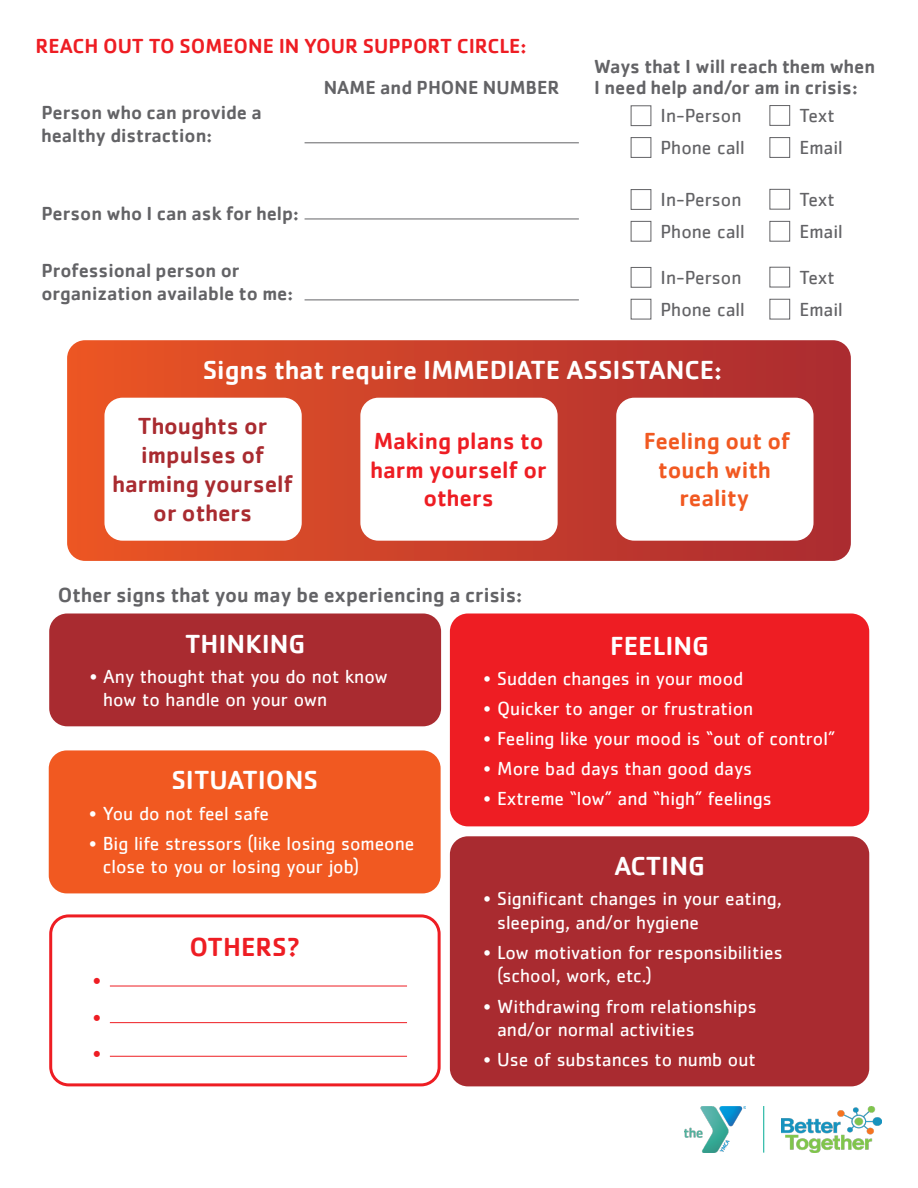
<style>
.page{position:relative;width:918px;height:1188px;background:#fff}
.page>*{position:absolute;margin:0;border:0;box-sizing:border-box;transform-origin:0 0}
.t1{font:500 27px "Cachet";color:#fff}
.t2{font:500 27px "Cachet";color:#ee1d23}
.t3{font:500 24px/28.8px "Cachet";color:#a92b30;text-align:center}
.t4{font:500 24px/28.8px "Cachet";color:#ee1d23;text-align:center}
.t5{font:500 24px/28.8px "Cachet";color:#f15921;text-align:center}
.t6{font:500 21px "Cachet";color:#636366}
.t7{font:500 21px "Cachet";color:#ee1d23}
.t8{font:19.5px/23.4px "Cachet";color:#fff}
.t9{font:500 19.5px/23.4px "Cachet";color:#636366}
.t10{font:19.5px "Cachet";color:#636366}
.t11{font:500 19.5px "Cachet";color:#ee1d23}
</style>
<div class="page">
<hr style="left:305px;top:142px;width:274px;height:1px;background:#636366">
<hr style="left:305px;top:219px;width:274px;height:1px;background:#636366">
<hr style="left:305px;top:300px;width:274px;height:1px;background:#636366">
<div style="left:631px;top:105px;width:20px;height:21px;border:1px solid #636366"></div>
<div style="left:631px;top:137px;width:20px;height:21px;border:1px solid #636366"></div>
<div style="left:770px;top:137px;width:20px;height:21px;border:1px solid #636366"></div>
<div style="left:770px;top:105px;width:20px;height:21px;border:1px solid #636366"></div>
<div style="left:631px;top:189px;width:20px;height:21px;border:1px solid #636366"></div>
<div style="left:631px;top:221px;width:20px;height:21px;border:1px solid #636366"></div>
<div style="left:770px;top:221px;width:20px;height:21px;border:1px solid #636366"></div>
<div style="left:770px;top:189px;width:20px;height:21px;border:1px solid #636366"></div>
<div style="left:631px;top:267px;width:20px;height:21px;border:1px solid #636366"></div>
<div style="left:631px;top:299px;width:20px;height:20px;border:1px solid #636366"></div>
<div style="left:770px;top:299px;width:20px;height:20px;border:1px solid #636366"></div>
<div style="left:770px;top:267px;width:20px;height:20px;border:1px solid #636366"></div>
<div style="left:49px;top:614px;width:392px;height:112px;background:#a92b30;border-radius:18px"></div>
<div style="left:450px;top:614px;width:419px;height:212px;background:#ee1d23;border-radius:18px"></div>
<div style="left:49px;top:750px;width:392px;height:143px;background:#f15921;border-radius:18px"></div>
<div style="left:450px;top:836px;width:419px;height:250px;background:#a92b30;border-radius:18px"></div>
<div style="left:49px;top:914px;width:392px;height:172px;border:3px solid #ee1d23;border-radius:18px"></div>
<hr style="left:110px;top:986px;width:297px;height:1px;background:#ee1d23">
<hr style="left:110px;top:1022px;width:297px;height:1px;background:#ee1d23">
<hr style="left:110px;top:1056px;width:297px;height:1px;background:#ee1d23">
<img style="left:782px;top:1106px;width:100px;height:46px">
<img style="left:685px;top:1106px;width:61px;height:47px">
<hr style="left:763px;top:1106px;width:1px;height:47px;background:#00ab95">
<svg style="left:67px;top:340px;width:784px;height:221px;background:#ca412c"></svg>
<div style="left:104px;top:398px;width:198px;height:143px;background:#fff;border-radius:18px"></div>
<div style="left:360px;top:398px;width:198px;height:143px;background:#fff;border-radius:18px"></div>
<div style="left:616px;top:398px;width:198px;height:143px;background:#fff;border-radius:18px"></div>
<p class="t7" style="left:36px;top:34px;width:492px">REACH OUT TO SOMEONE IN YOUR SUPPORT CIRCLE:</p>
<p class="t9" style="left:324px;top:75px;width:237px">NAME and PHONE NUMBER</p>
<p class="t9" style="left:41px;top:100px;width:222px">Person who can provide a healthy distraction:</p>
<p class="t9" style="left:41px;top:201px;width:259px">Person who I can ask for help:</p>
<p class="t9" style="left:41px;top:258px;width:253px">Professional person or organization available to me:</p>
<p class="t9" style="left:594px;top:55px;width:282px;line-height:21px">Ways that I will reach them when<br>I need help and/or am in crisis:</p>
<p class="t10" style="left:799px;top:104px;width:37px">Text</p>
<p class="t10" style="left:661px;top:105px;width:82px">In-Person</p>
<p class="t10" style="left:661px;top:136px;width:86px">Phone call</p>
<p class="t10" style="left:799px;top:136px;width:45px">Email</p>
<p class="t10" style="left:799px;top:188px;width:37px">Text</p>
<p class="t10" style="left:661px;top:188px;width:82px">In-Person</p>
<p class="t10" style="left:661px;top:220px;width:86px">Phone call</p>
<p class="t10" style="left:799px;top:220px;width:45px">Email</p>
<p class="t10" style="left:799px;top:266px;width:37px">Text</p>
<p class="t10" style="left:661px;top:266px;width:82px">In-Person</p>
<p class="t10" style="left:661px;top:298px;width:86px">Phone call</p>
<p class="t10" style="left:799px;top:298px;width:45px">Email</p>
<p class="t1" style="left:203px;top:354px;width:521px">Signs that require IMMEDIATE ASSISTANCE:</p>
<p class="t3" style="left:113px;top:411px;width:182px">Thoughts or impulses of harming yourself or others</p>
<p class="t4" style="left:371px;top:426px;width:177px">Making plans to harm yourself or others</p>
<p class="t5" style="left:644px;top:426px;width:148px">Feeling out of touch with</p>
<p class="t5" style="left:679px;top:483px;width:72px">reality</p>
<p class="t6" style="left:58px;top:582px;width:466px">Other signs that you may be experiencing a crisis:</p>
<p class="t1" style="left:185px;top:627px;width:121px">THINKING</p>
<p class="t8" style="left:103px;top:664px;width:286px;text-indent:-14px">• Any thought that you do not know how to handle on your own</p>
<p class="t1" style="left:610px;top:629px;width:100px">FEELING</p>
<p class="t8" style="left:484px;top:666px;width:261px">• Sudden changes in your mood</p>
<p class="t8" style="left:484px;top:696px;width:271px">• Quicker to anger or frustration</p>
<p class="t8" style="left:484px;top:727px;width:353px">• Feeling like your mood is “out of control”</p>
<p class="t8" style="left:484px;top:757px;width:270px">• More bad days than good days</p>
<p class="t8" style="left:484px;top:787px;width:290px">• Extreme “low” and “high” feelings</p>
<p class="t1" style="left:171px;top:764px;width:148px">SITUATIONS</p>
<p class="t8" style="left:89px;top:801px;width:181px">• You do not feel safe</p>
<p class="t8" style="left:103px;top:831px;width:313px;text-indent:-14px">• Big life stressors (like losing someone close to you or losing your job)</p>
<p class="t1" style="left:614px;top:850px;width:92px">ACTING</p>
<p class="t8" style="left:497px;top:887px;width:286px;text-indent:-14px">• Significant changes in your eating, sleeping, and/or hygiene</p>
<p class="t8" style="left:497px;top:940px;width:287px;text-indent:-14px">• Low motivation for responsibilities (school, work, etc.)</p>
<p class="t8" style="left:497px;top:994px;width:261px;text-indent:-14px">• Withdrawing from relationships and/or normal activities</p>
<p class="t8" style="left:484px;top:1048px;width:274px">• Use of substances to numb out</p>
<p class="t2" style="left:190px;top:931px;width:112px">OTHERS?</p>
<p class="t11" style="left:93px;top:968px;width:10px">•</p>
<p class="t11" style="left:93px;top:1005px;width:10px">•</p>
<p class="t11" style="left:93px;top:1042px;width:10px">•</p>
</div>
